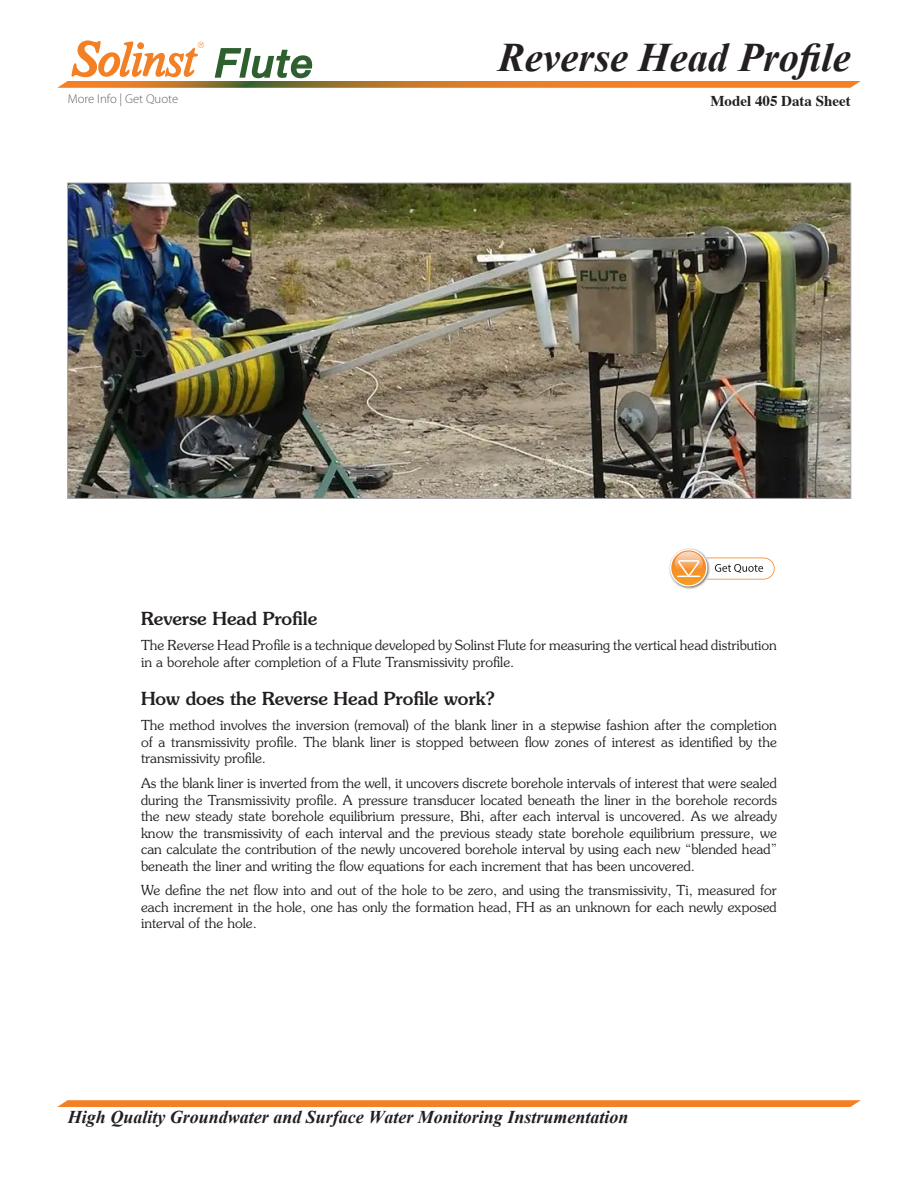
<style>
.page{position:relative;width:918px;height:1188px;background:#fff}
.page>*{position:absolute;margin:0;border:0;box-sizing:border-box;transform-origin:0 0}
.t1{font:italic 700 40.5px "Times New Roman";color:#231f20}
.t2{font:italic 700 18px "Times New Roman";color:#231f20}
.Body_Subtitles{font:500 18px "Souvenir Std";color:#231f20}
.t3{font:700 15px "Times";color:#231f20}
.Body_Text{font:300 13.8px/16.5px "Souvenir Std";color:#231f20;text-align:justify}
.ToolBox_List{font:300 12.75px "Myriad Pro";color:#636366}
</style>
<div class="page">
<svg style="left:57px;top:1100px;width:804px;height:7px;background:#f4852e"></svg>
<svg style="left:57px;top:40px;width:804px;height:48px"></svg>
<img style="left:69px;top:185px;width:780px;height:312px">
<img style="left:669px;top:548px;width:29px;height:41px">
<svg style="left:670px;top:549px;width:105px;height:38px"></svg>
<p class="ToolBox_List" style="left:68px;top:92px;width:112px">More Info | Get Quote</p>
<h1 class="t1" style="left:498px;top:30px;width:355px">Reverse Head Profile</h1>
<p class="t3" style="left:710px;top:87px;width:142px">Model 405 Data Sheet</p>
<p class="Body_Subtitles" style="left:141px;top:608px;width:178px">Reverse Head Profile</p>
<p class="Body_Text" style="left:141px;top:637px;width:637px">The Reverse Head Profile is a technique developed by Solinst Flute for measuring the vertical head distribution in a borehole after completion of a Flute Transmissivity profile.</p>
<p class="Body_Subtitles" style="left:141px;top:688px;width:355px">How does the Reverse Head Profile work?</p>
<p class="Body_Text" style="left:141px;top:717px;width:637px">The method involves the inversion (removal) of the blank liner in a stepwise fashion after the completion of a transmissivity profile. The blank liner is stopped between flow zones of interest as identified by the transmissivity profile.</p>
<p class="Body_Text" style="left:141px;top:775px;width:637px">As the blank liner is inverted from the well, it uncovers discrete borehole intervals of interest that were sealed during the Transmissivity profile. A pressure transducer located beneath the liner in the borehole records the new steady state borehole equilibrium pressure, Bhi, after each interval is uncovered. As we already know the transmissivity of each interval and the previous steady state borehole equilibrium pressure, we can calculate the contribution of the newly uncovered borehole interval by using each new “blended head” beneath the liner and writing the flow equations for each increment that has been uncovered.</p>
<p class="Body_Text" style="left:141px;top:882px;width:637px">We define the net flow into and out of the hole to be zero, and using the transmissivity, Ti, measured for each increment in the hole, one has only the formation head, FH as an unknown for each newly exposed interval of the hole.</p>
<h2 class="t2" style="left:68px;top:1105px;width:562px">High Quality Groundwater and Surface Water Monitoring Instrumentation</h2>
</div>
